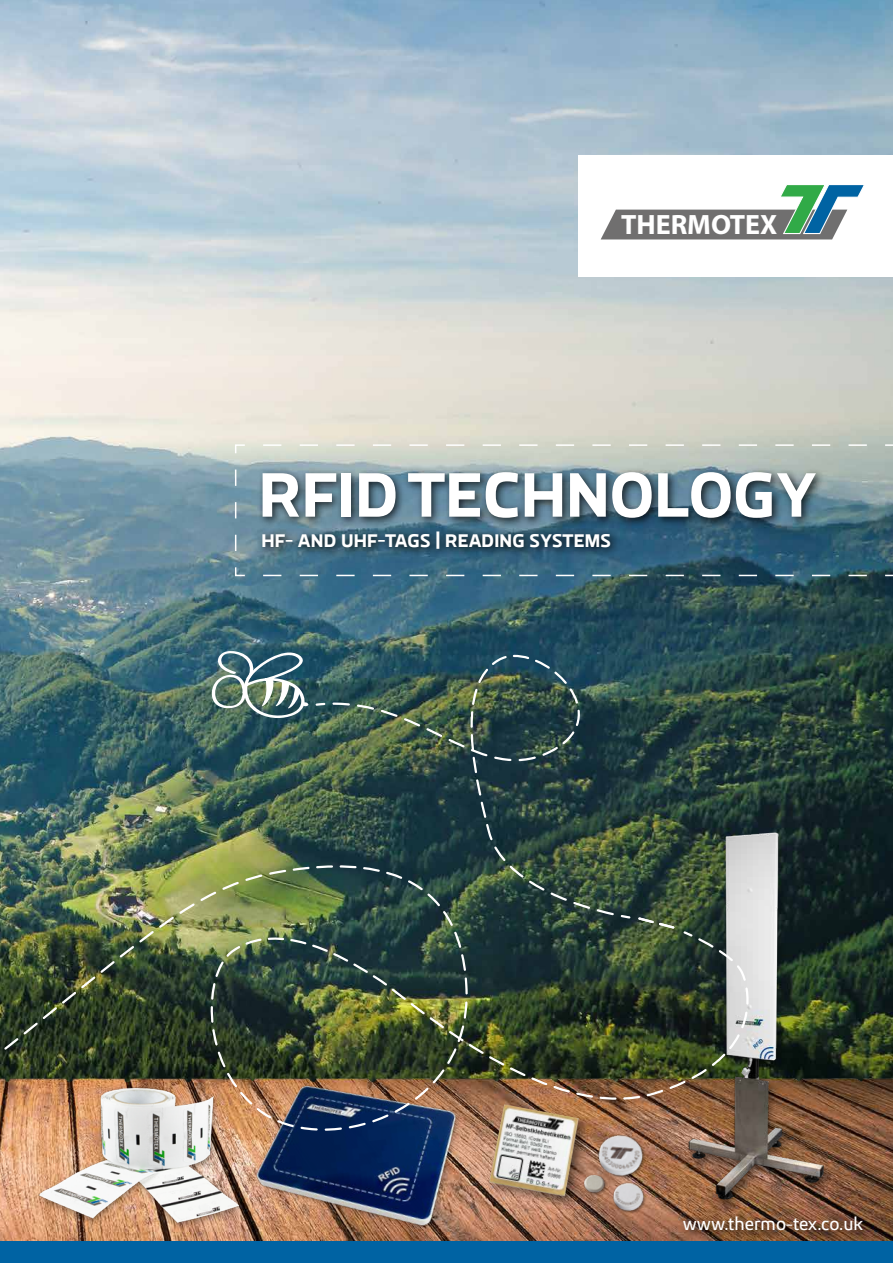
<style>
.page{position:relative;width:893px;height:1263px;background:#fff}
.page>*{position:absolute;margin:0;border:0;box-sizing:border-box;transform-origin:0 0}
.t1{font:700 61.5px "Kuro";letter-spacing:.005em;color:#fff}
.t2{font:28.05px "Myriad MM 700 600";color:#fff}
.t3{font:700 18px "Kuro";letter-spacing:.01em;color:#fff}
.t4{font:500 18px "Kuro";color:#fff}
</style>
<div class="page">
<img style="left:0;top:0;width:893px;height:1242px">
<img style="left:0;top:34px;width:893px;height:1207px">
<img style="left:314px;top:654px;width:318px;height:84px">
<img style="left:210px;top:650px;width:98px;height:68px">
<div style="left:578px;top:155px;width:315px;height:121px;background:#fff"></div>
<svg style="left:601px;top:185px;width:263px;height:54px"></svg>
<svg style="left:234px;top:444px;width:659px;height:133px"></svg>
<div style="left:258px;top:467px;width:568px;height:62px;background:#000;opacity:.75"></div>
<svg style="left:257px;top:526px;width:363px;height:33px"></svg>
<div style="left:679px;top:1212px;width:193px;height:29px;background:#000;opacity:.8"></div>
<div style="left:0;top:1242px;width:893px;height:21px;background:#0063a3"></div>
<img style="left:612px;top:1179px;width:39px;height:35px">
<div style="left:583px;top:1173px;width:25px;height:23px;background:#000;opacity:.4"></div>
<img style="left:592px;top:1181px;width:15px;height:14px">
<img style="left:592px;top:1150px;width:55px;height:31px">
<div style="left:484px;top:1099px;width:108px;height:111px;background:#000;opacity:.5"></div>
<img style="left:506px;top:1150px;width:73px;height:47px">
<img style="left:247px;top:1150px;width:259px;height:92px">
<div style="left:683px;top:832px;width:150px;height:381px;background:#000;opacity:.44"></div>
<img style="left:668px;top:825px;width:196px;height:376px">
<img style="left:4px;top:1120px;width:243px;height:122px">
<svg style="left:0;top:1120px;width:5px;height:20px"></svg>
<img style="left:21px;top:840px;width:730px;height:310px">
<img style="left:0;top:738px;width:747px;height:382px">
<h2 class="t2" style="left:621px;top:210px;width:158px">THERMOTEX</h2>
<h1 class="t1" style="left:259px;top:456px;width:560px">RFID TECHNOLOGY</h1>
<p class="t3" style="left:261px;top:529px;width:351px">HF- AND UHF-TAGS | READING SYSTEMS</p>
<p class="t4" style="left:683px;top:1212px;width:182px">www.thermo-tex.co.uk</p>
</div>
